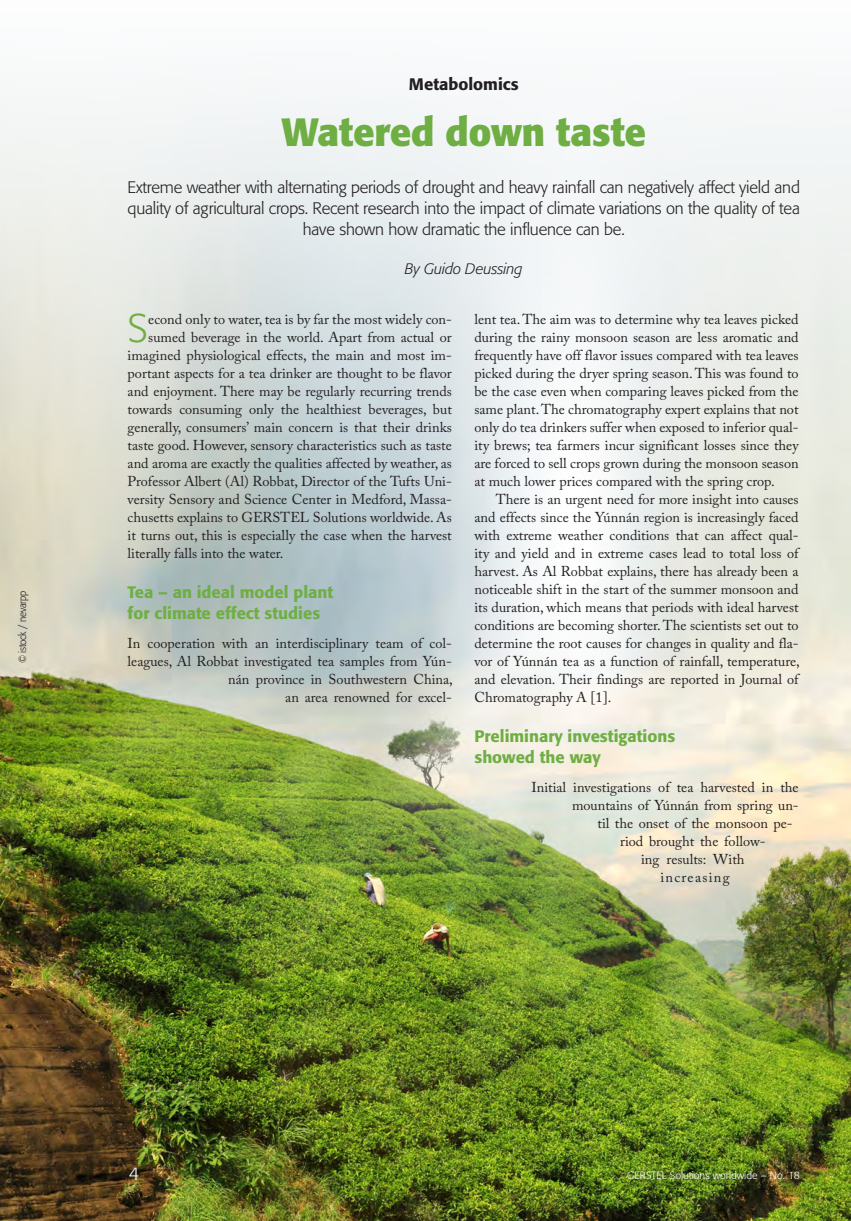
<style>
.page{position:relative;width:851px;height:1221px;background:#fff}
.page>*{position:absolute;margin:0;border:0;box-sizing:border-box;transform-origin:0 0}
.t1{font:300 39.6px "Formata";color:#6fae43}
.t2{font:700 39px "Formata";color:#6fae43;scale:.96 1}
.t3{font:300 18px "Formata";color:#fff}
.t4{font:300 16.5px/21px "Formata";letter-spacing:-.01em;color:#231f20;text-align:center}
.t5{font:500 16.5px/21px "Formata";color:#6fae43}
.t6{font:500 16.5px "Formata";color:#231f20}
.t7{font:italic 300 15px "Formata";letter-spacing:-.01em;color:#231f20}
.t8{font:14.25px/18px "Adobe Caslon Pro";color:#231f20;text-align:justify}
.t9{font:14.25px "Adobe Caslon Pro";letter-spacing:.09em;color:#231f20}
.t10{font:300 10.5px "Formata";color:#fff}
.t11{font:300 10.5px "Formata";letter-spacing:-.02em;color:#231f20;scale:.92 1}
</style>
<div class="page">
<img style="left:0;top:90px;width:850px;height:1130px">
<p class="t11" style="left:16px;top:663px;width:80px;rotate:-90deg">© istock / nevarpp</p>
<p class="t6" style="left:409px;top:74px;width:111px">Metabolomics</p>
<h2 class="t2" style="left:281px;top:108px;width:381px">Watered down taste</h2>
<p class="t4" style="left:128px;top:177px;width:673px">Extreme weather with alternating periods of drought and heavy rainfall can negatively affect yield and quality of agricultural crops. Recent research into the impact of climate variations on the quality of tea have shown how dramatic the influence can be.</p>
<p class="t7" style="left:405px;top:260px;width:119px">By Guido Deussing</p>
<h1 class="t1" style="left:128px;top:305px;width:22px">S</h1>
<p class="t8" style="left:148px;top:310px;width:305px">econd only to water, tea is by far the most widely con-</p>
<p class="t8" style="left:474px;top:310px;width:326px">lent tea. The aim was to determine why tea leaves picked during the rainy monsoon season are less aromatic and frequently have off flavor issues compared with tea leaves picked during the dryer spring season. This was found to be the case even when comparing leaves picked from the same plant. The chromatography expert explains that not only do tea drinkers suffer when exposed to inferior qual&shy;ity brews; tea farmers incur significant losses since they are forced to sell crops grown during the monsoon season at much lower prices compared with the spring crop.</p>
<p class="t8" style="left:474px;top:490px;width:326px;text-indent:21px">There is an urgent need for more insight into causes and effects since the Yúnnán region is increasingly faced with extreme weather conditions that can affect qual&shy;ity and yield and in extreme cases lead to total loss of harvest. As Al Robbat explains, there has already been a noticeable shift in the start of the summer monsoon and its duration, which means that periods with ideal harvest conditions are becoming shorter. The scientists set out to determine the root causes for changes in quality and fla&shy;vor of Yúnnán tea as a function of rainfall, temperature, and elevation. Their findings are reported in Journal of Chromatography A [1].</p>
<p class="t5" style="left:474px;top:726px;width:202px">Preliminary investigations showed the way</p>
<p class="t8" style="left:531px;top:778px;width:268px">Initial investigations of tea harvested in the</p>
<p class="t8" style="left:572px;top:796px;width:228px">mountains of Yúnnán from spring un-</p>
<p class="t8" style="left:597px;top:814px;width:196px">til the onset of the monsoon pe-</p>
<p class="t8" style="left:620px;top:832px;width:147px">riod brought the follow-</p>
<p class="t8" style="left:641px;top:850px;width:105px">ing results: With</p>
<p class="t9" style="left:660px;top:869px;width:71px">increasing</p>
<p class="t8" style="left:148px;top:328px;width:305px">sumed beverage in the world. Apart from actual or</p>
<p class="t8" style="left:128px;top:346px;width:326px">imagined physiological effects, the main and most im-</p>
<p class="t8" style="left:128px;top:364px;width:325px">portant aspects for a tea drinker are thought to be flavor</p>
<p class="t8" style="left:128px;top:382px;width:325px">and enjoyment. There may be regularly recurring trends</p>
<p class="t8" style="left:128px;top:400px;width:326px">towards consuming only the healthiest beverages, but</p>
<p class="t8" style="left:128px;top:418px;width:325px">generally, consumers’ main concern is that their drinks</p>
<p class="t8" style="left:128px;top:436px;width:326px">taste good. However, sensory characteristics such as taste</p>
<p class="t8" style="left:128px;top:454px;width:326px">and aroma are exactly the qualities affected by weather, as</p>
<p class="t8" style="left:128px;top:472px;width:325px">Professor Albert (Al) Robbat, Director of the Tufts Uni-</p>
<p class="t8" style="left:128px;top:490px;width:325px">versity Sensory and Science Center in Medford, Massa-</p>
<p class="t8" style="left:128px;top:508px;width:325px">chusetts explains to GERSTEL Solutions worldwide. As</p>
<p class="t8" style="left:128px;top:526px;width:325px">it turns out, this is especially the case when the harvest</p>
<p class="t8" style="left:128px;top:544px;width:157px">literally falls into the water.</p>
<p class="t5" style="left:128px;top:582px;width:207px">Tea – an ideal model plant for climate effect studies</p>
<p class="t8" style="left:128px;top:634px;width:326px;text-align:right">In cooperation with an interdisciplinary team of col&shy;leagues, Al Robbat investigated tea samples from Yún&shy;nán province in Southwestern China,<br>an area renowned for excel-</p>
<p class="t3" style="left:129px;top:1162px;width:12px">4</p>
<p class="t10" style="left:627px;top:1168px;width:174px">GERSTEL Solutions worldwide – No. 18</p>
</div>
